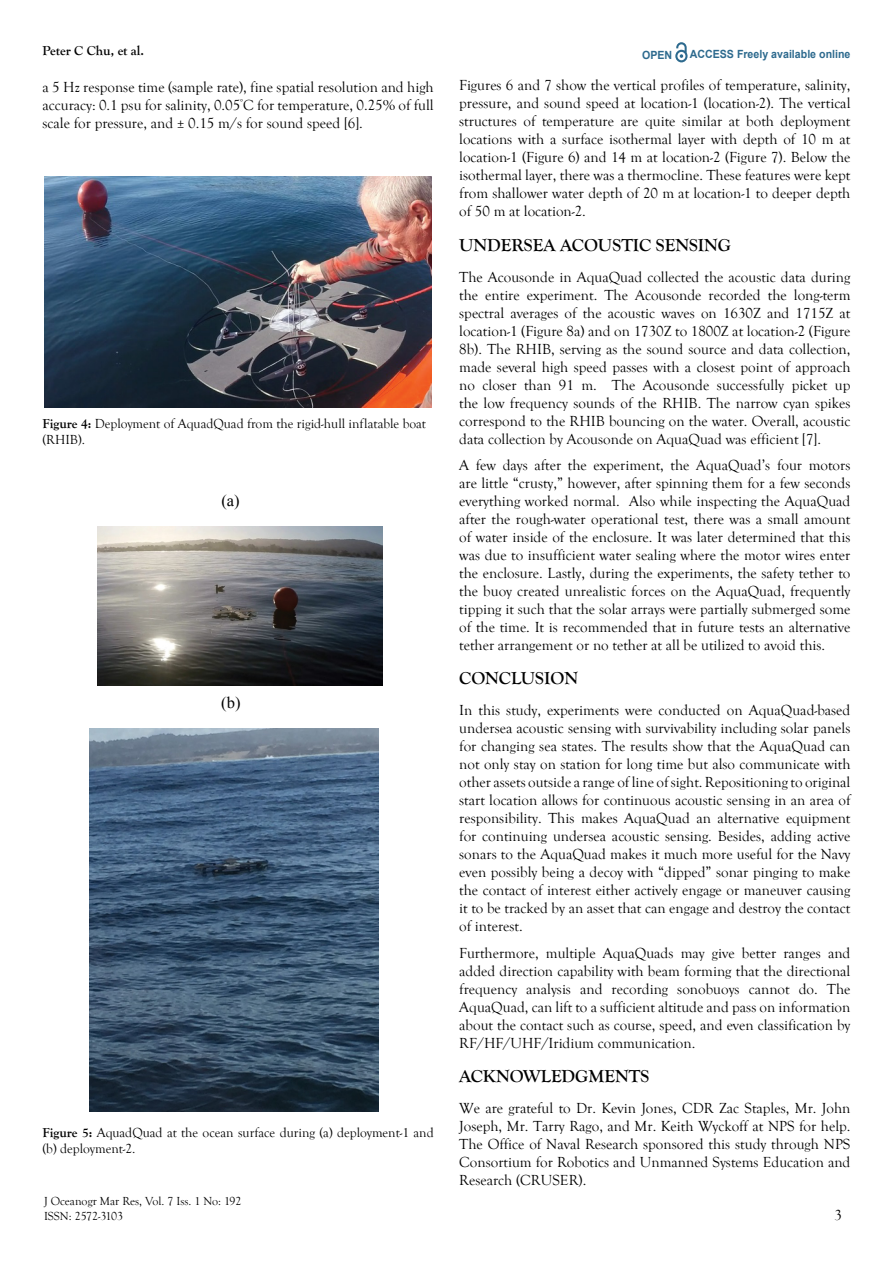
<style>
.page{position:relative;width:893px;height:1263px;background:#fff}
.page>*{position:absolute;margin:0;border:0;box-sizing:border-box;transform-origin:0 0}
.t1{font:700 18px "Goudy Old Style T";color:#000}
.t2{font:16.35px "Times New Roman";color:#000}
.t3{font:15px/18px "Goudy Old Style T";color:#000;text-align:justify}
.t4{font:13.5px/16.2px "Goudy Old Style T";color:#000}
.t5{font:700 13.5px "Goudy Old Style T";color:#000}
.t6{font:12px/15.1px "Goudy Old Style T";color:#000}
.t7{font:700 11.25px "Arial";color:#2d6a8e;scale:.94 1}
.s1{font-weight:700}
</style>
<div class="page">
<svg style="left:675px;top:43px;width:12px;height:19px"></svg>
<img style="left:45px;top:177px;width:386px;height:231px">
<img style="left:98px;top:526px;width:285px;height:159px">
<img style="left:89px;top:728px;width:290px;height:383px">
<p class="t5" style="left:43px;top:43px;width:103px">Peter C Chu, et al.</p>
<p class="t7" style="left:642px;top:47px;width:34px">OPEN</p>
<p class="t7" style="left:690px;top:46px;width:172px">ACCESS Freely available online</p>
<p class="t3" style="left:43px;top:78px;width:393px">a 5 Hz response time (sample rate), fine spatial resolution and high accuracy: 0.1 psu for salinity, 0.05<sup>°</sup>C for temperature, 0.25% of full scale for pressure, and ± 0.15 m/s for sound speed [6].</p>
<p class="t3" style="left:459px;top:77px;width:393px">Figures 6 and 7 show the vertical profiles of temperature, salinity, pressure, and sound speed at location-1 (location-2). The vertical structures of temperature are quite similar at both deployment locations with a surface isothermal layer with depth of 10 m at location-1 (Figure 6) and 14 m at location-2 (Figure 7). Below the isothermal layer, there was a thermocline. These features were kept from shallower water depth of 20 m at location-1 to deeper depth of 50 m at location-2.</p>
<p class="t1" style="left:459px;top:235px;width:273px">UNDERSEA ACOUSTIC SENSING</p>
<p class="t3" style="left:459px;top:268px;width:393px">The Acousonde in AquaQuad collected the acoustic data during the entire experiment. The Acousonde recorded the long-term spectral averages of the acoustic waves on 1630Z and 1715Z at location-1 (Figure 8a) and on 1730Z to 1800Z at location-2 (Figure 8b). The RHIB, serving as the sound source and data collection, made several high speed passes with a closest point of approach no closer than 91 m. The Acousonde successfully picket up the low frequency sounds of the RHIB. The narrow cyan spikes correspond to the RHIB bouncing on the water. Overall, acoustic data collection by Acousonde on AquaQuad was efficient [7].</p>
<p class="t3" style="left:459px;top:456px;width:393px">A few days after the experiment, the AquaQuad’s four motors are little “crusty,” however, after spinning them for a few seconds everything worked normal. Also while inspecting the AquaQuad after the rough-water operational test, there was a small amount of water inside of the enclosure. It was later determined that this was due to insufficient water sealing where the motor wires enter the enclosure. Lastly, during the experiments, the safety tether to the buoy created unrealistic forces on the AquaQuad, frequently tipping it such that the solar arrays were partially submerged some of the time. It is recommended that in future tests an alternative tether arrangement or no tether at all be utilized to avoid this.</p>
<p class="t1" style="left:459px;top:668px;width:120px">CONCLUSION</p>
<p class="t3" style="left:459px;top:702px;width:393px">In this study, experiments were conducted on AquaQuad-based undersea acoustic sensing with survivability including solar panels for changing sea states. The results show that the AquaQuad can not only stay on station for long time but also communicate with other assets outside a range of line of sight. Repositioning to original start location allows for continuous acoustic sensing in an area of responsibility. This makes AquaQuad an alternative equipment for continuing undersea acoustic sensing. Besides, adding active sonars to the AquaQuad makes it much more useful for the Navy even possibly being a decoy with “dipped” sonar pinging to make the contact of interest either actively engage or maneuver causing it to be tracked by an asset that can engage and destroy the contact of interest.</p>
<p class="t3" style="left:459px;top:944px;width:393px">Furthermore, multiple AquaQuads may give better ranges and added direction capability with beam forming that the directional frequency analysis and recording sonobuoys cannot do. The AquaQuad, can lift to a sufficient altitude and pass on information about the contact such as course, speed, and even classification by RF/HF/UHF/Iridium communication.</p>
<p class="t1" style="left:459px;top:1066px;width:192px">ACKNOWLEDGMENTS</p>
<p class="t3" style="left:459px;top:1099px;width:393px">We are grateful to Dr. Kevin Jones, CDR Zac Staples, Mr. John Joseph, Mr. Tarry Rago, and Mr. Keith Wyckoff at NPS for help.<br>The Office of Naval Research sponsored this study through NPS Consortium for Robotics and Unmanned Systems Education and Research (CRUSER).</p>
<p class="t4" style="left:43px;top:416px;width:385px"><span class="s1">Figure 4:</span> Deployment of AquadQuad from the rigid-hull inflatable boat (RHIB).</p>
<p class="t2" style="left:221px;top:489px;width:20px">(a)</p>
<p class="t2" style="left:221px;top:692px;width:21px">(b)</p>
<p class="t4" style="left:43px;top:1124px;width:393px"><span class="s1">Figure 5:</span> AquadQuad at the ocean surface during (a) deployment-1 and (b) deployment-2.</p>
<p class="t6" style="left:44px;top:1194px;width:199px">J Oceanogr Mar Res, Vol. 7 Iss. 1 No: 192<br>ISSN: 2572-3103</p>
<p class="t3" style="left:834px;top:1207px;width:9px">3</p>
</div>
